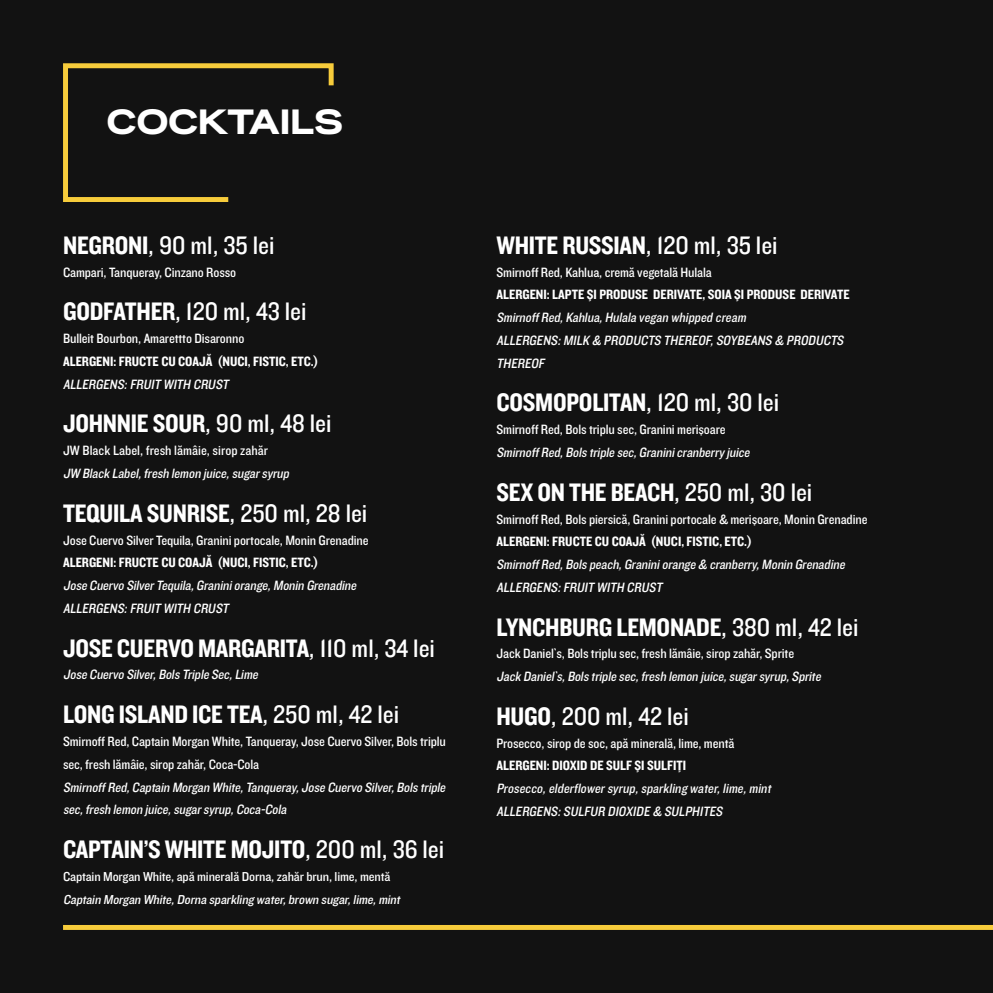
<style>
.page{position:relative;width:993px;height:993px;background:#fff}
.page>*{position:absolute;margin:0;border:0;box-sizing:border-box;transform-origin:0 0}
.t1{font:900 35px "Reservation Wide";color:#fff}
.t2{font:26.25px "Knockout HTF50 Welterweight";letter-spacing:-.01em;color:#fff}
.t3{font:26.25px "Knockout HTF30 Junior Welterwt";color:#fff}
.t4{font:italic 14px/22.8px "Knockout HTF30 Junior Welterwt";letter-spacing:-.01em;color:#fff}
.t5{font:14px/22.8px "Knockout HTF30 Junior Welterwt";letter-spacing:-.01em;color:#fff}
.t6{font:14px "Knockout HTF50 Welterweight";color:#fff}
.t7{font:italic 13.47px "Knockout HTF30 Junior Welterwt";color:#fff;scale:1.04 1}
.t8{font:13.47px "Knockout HTF30 Junior Welterwt";letter-spacing:-.01em;color:#fff;scale:1.04 1}
.s1{font-family:"Knockout HTF50 Welterweight"}
.s2{font-family:"Knockout HTF30 Junior Welterwt"}
</style>
<div class="page">
<div style="left:0;top:0;width:992px;height:992px;background:#121212"></div>
<div style="left:63px;top:924px;width:929px;height:5px;background:#f7cc3b"></div>
<svg style="left:63px;top:63px;width:271px;height:139px"></svg>
<h1 class="t1" style="left:107px;top:101px;width:237px">COCKTAILS</h1>
<h2 class="t3" style="left:63px;top:230px;width:213px"><span class="s1">NEGRONI</span>, 90 ml, 35 lei</h2>
<p class="t5" style="left:63px;top:261px;width:175px">Campari, Tanqueray, Cinzano Rosso</p>
<h2 class="t3" style="left:63px;top:297px;width:245px"><span class="s1">GODFATHER</span>, 120 ml, 43 lei</h2>
<p class="t5" style="left:63px;top:327px;width:183px">Bulleit Bourbon, Amarettto Disaronno</p>
<p class="t6" style="left:63px;top:353px;width:257px">ALERGENI: FRUCTE CU COAJĂ (NUCI, FISTIC, ETC.)</p>
<p class="t4" style="left:63px;top:373px;width:170px">ALLERGENS:FRUIT WITH CRUST</p>
<h2 class="t2" style="left:63px;top:409px;width:270px">JOHNNIE SOUR<span class="s2">, 90 ml, 48 lei</span></h2>
<p class="t5" style="left:63px;top:439px;width:206px">JW Black Label, fresh lămâie, sirop zahăr</p>
<p class="t4" style="left:63px;top:462px;width:230px">JW Black Label,fresh lemon juice,sugarsyrup</p>
<h2 class="t2" style="left:63px;top:498px;width:306px">TEQUILA SUNRISE<span class="s2">, 250 ml, 28 lei</span></h2>
<p class="t5" style="left:63px;top:528px;width:307px">Jose Cuervo Silver Tequila, Granini portocale, Monin Grenadine</p>
<p class="t6" style="left:63px;top:555px;width:257px">ALERGENI: FRUCTE CU COAJĂ (NUCI, FISTIC, ETC.)</p>
<p class="t4" style="left:63px;top:574px;width:297px">Jose Cuervo SilverTequila,Graniniorange,Monin Grenadine<br>ALLERGENS:FRUIT WITH CRUST</p>
<h2 class="t2" style="left:63px;top:633px;width:373px">JOSE CUERVO MARGARITA<span class="s2">, 110 ml, 34 lei</span></h2>
<p class="t4" style="left:63px;top:663px;width:199px">Jose Cuervo Silver,BolsTriple Sec,Lime</p>
<h2 class="t2" style="left:63px;top:700px;width:337px">LONG ISLAND ICE TEA<span class="s2">, 250 ml, 42 lei</span></h2>
<p class="t5" style="left:63px;top:730px;width:384px">Smirnoff Red, Captain Morgan White, Tanqueray, Jose Cuervo Silver, Bols triplu sec, fresh lămâie, sirop zahăr, Coca-Cola</p>
<p class="t4" style="left:63px;top:775px;width:386px">SmirnoffRed,Captain Morgan White,Tanqueray,Jose Cuervo Silver,Bolstriple sec,fresh lemon juice,sugarsyrup,Coca-Cola</p>
<h2 class="t2" style="left:63px;top:834px;width:382px">CAPTAIN’S WHITE MOJITO<span class="s2">, 200 ml, 36 lei</span></h2>
<p class="t8" style="left:63px;top:868px;width:316px">Captain Morgan White, apă minerală Dorna, zahăr brun, lime, mentă</p>
<p class="t7" style="left:63px;top:891px;width:328px">Captain Morgan White,Dorna sparkling water,brown sugar,lime,mint</p>
<h2 class="t2" style="left:496px;top:231px;width:282px">WHITE RUSSIAN<span class="s2">, 120 ml, 35 lei</span></h2>
<p class="t5" style="left:496px;top:261px;width:217px">Smirnoff Red, Kahlua, cremă vegetală Hulala</p>
<p class="t6" style="left:496px;top:287px;width:355px">ALERGENI: LAPTE ȘI PRODUSE DERIVATE, SOIA ȘI PRODUSE DERIVATE</p>
<p class="t4" style="left:496px;top:306px;width:351px">SmirnoffRed,Kahlua,Hulala vegan whipped cream<br>ALLERGENS:MILK &amp; PRODUCTS THEREOF,SOYBEANS &amp; PRODUCTS<br>THEREOF</p>
<h2 class="t2" style="left:496px;top:388px;width:284px">COSMOPOLITAN<span class="s2">, 120 ml, 30 lei</span></h2>
<p class="t5" style="left:496px;top:418px;width:230px">Smirnoff Red, Bols triplu sec, Granini merișoare</p>
<p class="t4" style="left:496px;top:441px;width:257px">SmirnoffRed,Bolstriple sec,Graninicranberryjuice</p>
<h2 class="t2" style="left:496px;top:477px;width:317px">SEX ON THE BEACH<span class="s2">, 250 ml, 30 lei</span></h2>
<p class="t5" style="left:496px;top:507px;width:372px">Smirnoff Red, Bols piersică, Granini portocale &amp; merișoare, Monin Grenadine</p>
<p class="t6" style="left:496px;top:534px;width:257px">ALERGENI: FRUCTE CU COAJĂ (NUCI, FISTIC, ETC.)</p>
<p class="t4" style="left:496px;top:553px;width:352px">SmirnoffRed,Bolspeach,Graniniorange &amp; cranberry,Monin Grenadine<br>ALLERGENS:FRUIT WITH CRUST</p>
<h2 class="t2" style="left:496px;top:612px;width:363px">LYNCHBURG LEMONADE<span class="s2">, 380 ml, 42 lei</span></h2>
<p class="t5" style="left:496px;top:642px;width:299px">Jack Daniel`s, Bols triplu sec, fresh lămâie, sirop zahăr, Sprite</p>
<p class="t4" style="left:496px;top:665px;width:328px">Jack Daniel`s,Bolstriple sec,fresh lemon juice,sugarsyrup,Sprite</p>
<h2 class="t3" style="left:496px;top:701px;width:194px"><span class="s1">HUGO</span>, 200 ml, 42 lei</h2>
<p class="t5" style="left:496px;top:731px;width:239px">Prosecco, sirop de soc, apă minerală, lime, mentă</p>
<p class="t6" style="left:496px;top:758px;width:191px">ALERGENI: DIOXID DE SULF ȘI SULFIȚI</p>
<p class="t4" style="left:496px;top:777px;width:279px">Prosecco,elderflowersyrup,sparkling water,lime,mint<br>ALLERGENS:SULFUR DIOXIDE &amp; SULPHITES</p>
</div>
